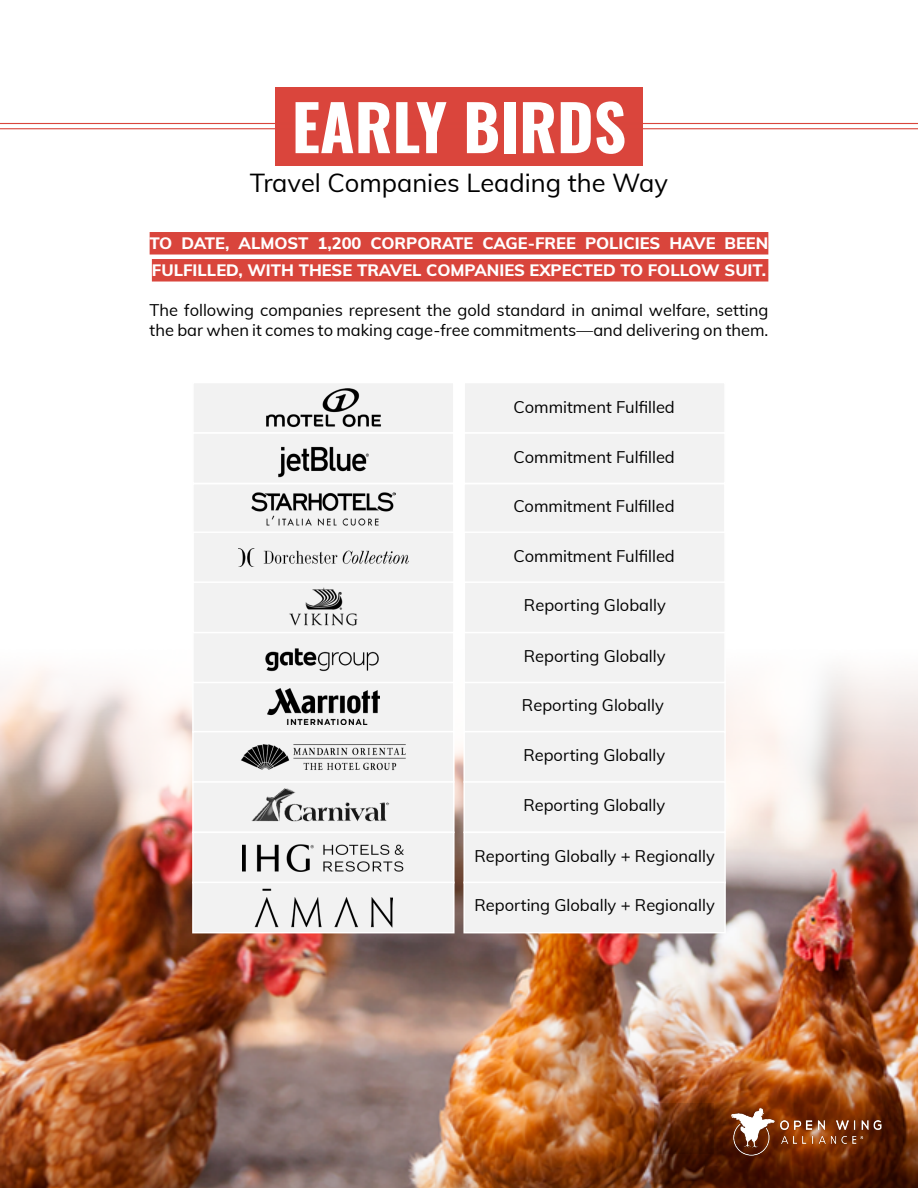
<style>
.page{position:relative;width:918px;height:1188px;background:#fff}
.page>*{position:absolute;margin:0;border:0;box-sizing:border-box;transform-origin:0 0}
.t1{font:700 63px "Oswald";color:#fff}
.t2{font:25.5px "Muli";color:#000}
.t3{font:16.5px/19.8px "Muli";color:#000}
.t4{font:800 16.5px/27px "Muli";color:#fff}
</style>
<div class="page">
<img style="left:0;top:259px;width:918px;height:929px">
<div style="left:275px;top:88px;width:368px;height:78px;background:#da453c"></div>
<img style="left:730px;top:1106px;width:153px;height:50px">
<hr style="left:0;top:123px;width:918px;height:1px;background:#d9453c">
<hr style="left:0;top:128px;width:918px;height:1px;background:#d9453c">
<div style="left:150px;top:232px;width:618px;height:23px;background:#d9453c"></div>
<div style="left:152px;top:259px;width:616px;height:23px;background:#d9453c"></div>
<svg style="left:654px;top:1103px;width:60px;height:50px;background:#5b250b"></svg>
<div style="left:192px;top:483px;width:263px;height:52px;background:#f2f2f2;border:2px solid #fff"></div>
<div style="left:463px;top:483px;width:263px;height:52px;background:#f2f2f2;border:2px solid #fff"></div>
<img style="left:252px;top:492px;width:143px;height:34px">
<div style="left:192px;top:531px;width:263px;height:52px;background:#f2f2f2;border:2px solid #fff"></div>
<div style="left:463px;top:531px;width:263px;height:52px;background:#f2f2f2;border:2px solid #fff"></div>
<img style="left:238px;top:548px;width:171px;height:19px">
<div style="left:192px;top:382px;width:263px;height:52px;background:#f2f2f2;border:2px solid #fff"></div>
<div style="left:463px;top:382px;width:263px;height:52px;background:#f2f2f2;border:2px solid #fff"></div>
<img style="left:266px;top:388px;width:115px;height:40px">
<div style="left:192px;top:432px;width:263px;height:52px;background:#f2f2f2;border:2px solid #fff"></div>
<div style="left:463px;top:432px;width:263px;height:52px;background:#f2f2f2;border:2px solid #fff"></div>
<img style="left:272px;top:434px;width:103px;height:48px">
<div style="left:192px;top:681px;width:263px;height:52px;background:#f2f2f2;border:2px solid #fff"></div>
<div style="left:463px;top:681px;width:263px;height:52px;background:#f2f2f2;border:2px solid #fff"></div>
<img style="left:267px;top:691px;width:113px;height:34px">
<div style="left:192px;top:631px;width:263px;height:52px;background:#f2f2f2;border:2px solid #fff"></div>
<div style="left:463px;top:631px;width:263px;height:52px;background:#f2f2f2;border:2px solid #fff"></div>
<img style="left:264px;top:633px;width:115px;height:58px">
<div style="left:192px;top:731px;width:263px;height:52px;background:#f2f2f2;border:2px solid #fff"></div>
<div style="left:463px;top:731px;width:263px;height:52px;background:#f2f2f2;border:2px solid #fff"></div>
<img style="left:241px;top:744px;width:165px;height:27px">
<div style="left:192px;top:781px;width:263px;height:52px;background:#f2f2f2;border:2px solid #fff"></div>
<div style="left:463px;top:781px;width:263px;height:52px;background:#f2f2f2;border:2px solid #fff"></div>
<img style="left:250px;top:783px;width:146px;height:48px">
<div style="left:192px;top:832px;width:263px;height:51px;background:#f2f2f2;border:2px solid #fff"></div>
<div style="left:463px;top:832px;width:263px;height:51px;background:#f2f2f2;border:2px solid #fff"></div>
<img style="left:243px;top:845px;width:161px;height:26px">
<div style="left:192px;top:581px;width:263px;height:52px;background:#f2f2f2;border:2px solid #fff"></div>
<div style="left:464px;top:581px;width:262px;height:52px;background:#f2f2f2;border:2px solid #fff"></div>
<img style="left:285px;top:583px;width:77px;height:49px">
<div style="left:192px;top:882px;width:263px;height:51px;background:#f2f2f2;border:2px solid #fff"></div>
<div style="left:463px;top:882px;width:263px;height:51px;background:#f2f2f2;border:2px solid #fff"></div>
<img style="left:254px;top:889px;width:139px;height:38px">
<p class="t1" style="left:292px;top:95px;width:336px">EARLY BIRDS</p>
<p class="t2" style="left:250px;top:164px;width:420px">Travel Companies Leading the Way</p>
<p class="t4" style="left:150px;top:229px;width:620px">TO DATE, ALMOST 1,200 CORPORATE CAGE-FREE POLICIES HAVE BEEN<br>FULFILLED, WITH THESE TRAVEL COMPANIES EXPECTED TO FOLLOW SUIT.</p>
<p class="t3" style="left:150px;top:299px;width:620px">The following companies represent the gold standard in animal welfare, setting the bar when it comes to making cage-free commitments—and delivering on them.</p>
<p class="t3" style="left:514px;top:396px;width:163px">Commitment Fulfilled</p>
<p class="t3" style="left:514px;top:446px;width:163px">Commitment Fulfilled</p>
<p class="t3" style="left:513px;top:495px;width:163px">Commitment Fulfilled</p>
<p class="t3" style="left:514px;top:545px;width:163px">Commitment Fulfilled</p>
<p class="t3" style="left:524px;top:594px;width:143px">Reporting Globally</p>
<p class="t3" style="left:524px;top:645px;width:143px">Reporting Globally</p>
<p class="t3" style="left:522px;top:694px;width:143px">Reporting Globally</p>
<p class="t3" style="left:523px;top:744px;width:143px">Reporting Globally</p>
<p class="t3" style="left:523px;top:795px;width:143px">Reporting Globally</p>
<p class="t3" style="left:475px;top:846px;width:242px">Reporting Globally + Regionally</p>
<p class="t3" style="left:475px;top:895px;width:242px">Reporting Globally + Regionally</p>
</div>
